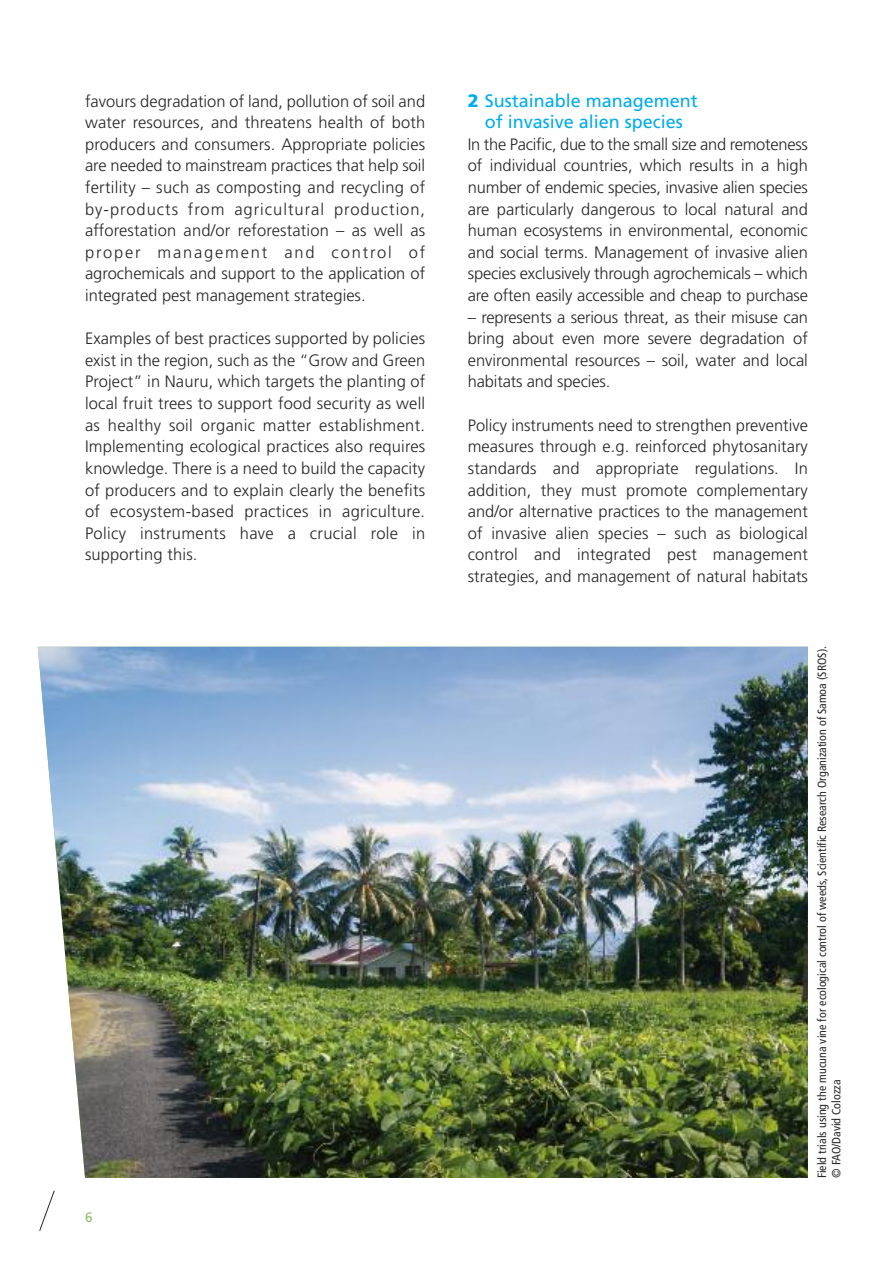
<style>
.page{position:relative;width:893px;height:1263px;background:#fff}
.page>*{position:absolute;margin:0;border:0;box-sizing:border-box;transform-origin:0 0}
.t1{font:18px/21.6px "Frutiger";color:#00acec;text-align:center}
.t2{font:300 16.5px/21.6px "Frutiger";color:#272526;text-align:justify}
.t3{font:13.5px "Frutiger";color:#88be6e}
.t4{font:condensed 12px/14.4px "Frutiger";color:#272526}
.s1{font-weight:900}
</style>
<div class="page">
<svg style="left:39px;top:1190px;width:16px;height:41px"></svg>
<img style="left:38px;top:647px;width:770px;height:531px">
<p class="t2" style="left:85px;top:91px;width:342px">favours degradation of land, pollution of soil and water resources, and threatens health of both producers and consumers. Appropriate policies are needed to mainstream practices that help soil fertility – such as composting and recycling of by-products from agricultural production, afforestation and/or reforestation – as well as proper management and control of agrochemicals and support to the application of integrated pest management strategies.</p>
<p class="t2" style="left:85px;top:329px;width:342px">Examples of best practices supported by policies exist in the region, such as the “Grow and Green Project” in Nauru, which targets the planting of local fruit trees to support food security as well as healthy soil organic matter establishment.<br>Implementing ecological practices also requires knowledge. There is a need to build the capacity of producers and to explain clearly the benefits of ecosystem-based practices in agriculture.<br>Policy instruments have a crucial role in supporting this.</p>
<p class="t3" style="left:85px;top:1212px;width:9px">6</p>
<p class="t1" style="left:468px;top:91px;width:232px"><span class="s1">2</span> Sustainable management of invasive alien species</p>
<p class="t2" style="left:468px;top:135px;width:342px">In the Pacific, due to the small size and remoteness of individual countries, which results in a high number of endemic species, invasive alien species are particularly dangerous to local natural and human ecosystems in environmental, economic and social terms. Management of invasive alien species exclusively through agrochemicals – which are often easily accessible and cheap to purchase</p>
<p class="t2" style="left:468px;top:307px;width:342px">– represents a serious threat, as their misuse can bring about even more severe degradation of environmental resources – soil, water and local habitats and species.</p>
<p class="t2" style="left:468px;top:415px;width:342px">Policy instruments need to strengthen preventive measures through e.g. reinforced phytosanitary standards and appropriate regulations. In addition, they must promote complementary and/or alternative practices to the management of invasive alien species – such as biological control and integrated pest management strategies, and management of natural habitats</p>
<p class="t4" style="left:816px;top:1178px;width:533px;rotate:-90deg">Field trials using the mucuna vine for ecological control of weeds, Scientific Research Organization of Samoa (SROS). © FAO/David Colozza</p>
</div>
